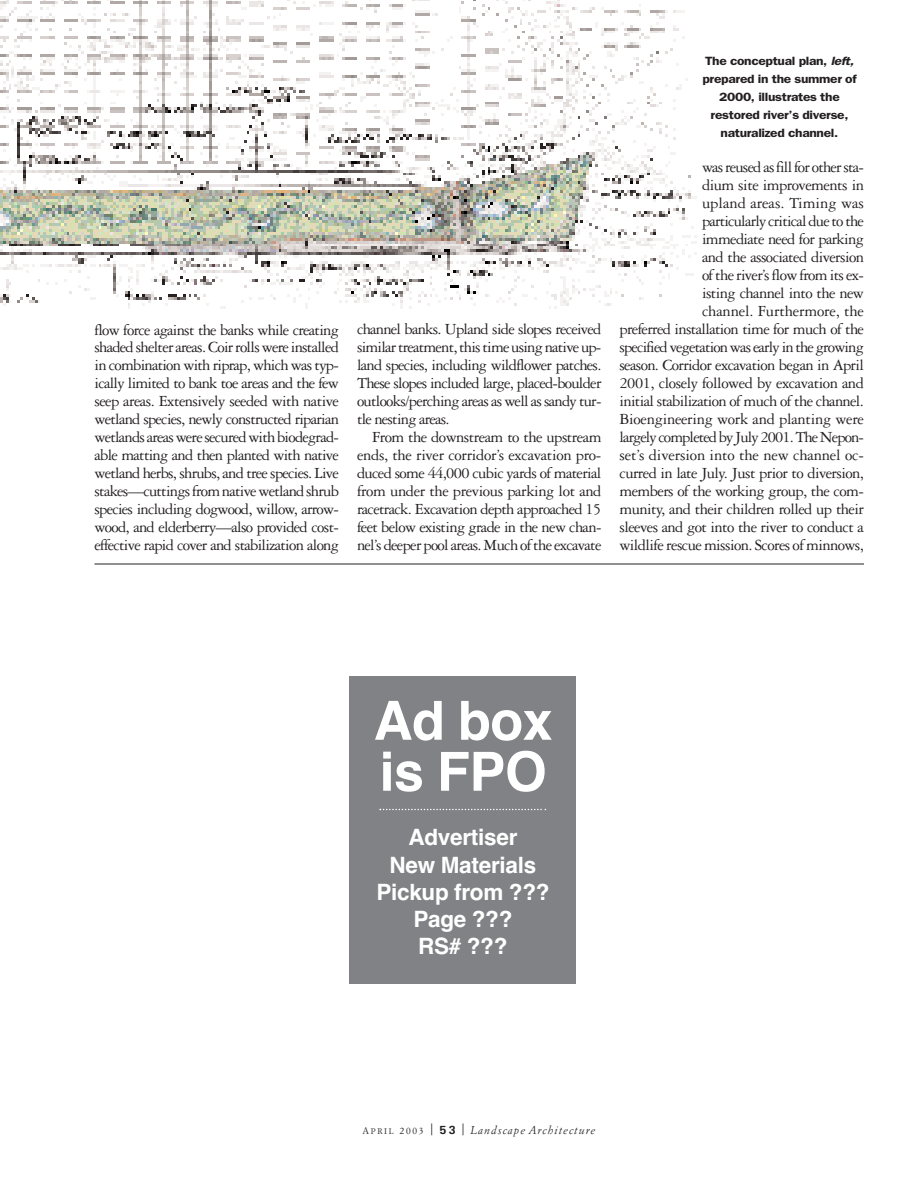
<style>
.page{position:relative;width:918px;height:1188px;background:#fff}
.page>*{position:absolute;margin:0;border:0;box-sizing:border-box;transform-origin:0 0}
.t1{font:700 54px/51px "Helvetica";letter-spacing:-.01em;color:#fff}
.t2{font:700 22.5px/27.5px "Helvetica";letter-spacing:-.01em;color:#fff;text-align:center}
.t3{font:16.5px/18px "Garamond Three";letter-spacing:-.04em;color:#231f20;text-align:justify}
.t4{font:600 12px/18px "Franklin Gothic";letter-spacing:-.025em;color:#231f20;text-align:center;scale:1.15 1}
.t5{font:italic 11.25px "Simoncini Garamond";letter-spacing:.09em;color:#231f20}
.s1{font-style:italic}
.s2{font-style:normal;font-size:9.3px}
.s3{font-style:normal;font-size:7.95px}
.s4{font-size:15px}
.s5{font-family:"Serifa";font-weight:700;font-style:normal;font-size:12.3px}
</style>
<div class="page">
<img style="left:0;top:0;width:705px;height:309px">
<hr style="left:94px;top:564px;width:770px;height:1px;background:#231f20">
<div style="left:349px;top:676px;width:227px;height:308px;background:#808285"></div>
<svg style="left:380px;top:809px;width:166px;height:1px"></svg>
<p class="t3" style="left:94px;top:322px;width:246px">flow force against the banks while creating shaded shelter areas. Coir rolls were installed in combination with riprap, which was typ&shy;ically limited to bank toe areas and the few seep areas. Extensively seeded with native wetland species, newly constructed riparian wetlands areas were secured with biodegrad&shy;able matting and then planted with native wetland herbs, shrubs, and tree species. Live stakes—cuttings from native wetland shrub species including dogwood, willow, arrow&shy;wood, and elderberry—also provided cost&shy;effective rapid cover and stabilization along</p>
<p class="t3" style="left:357px;top:322px;width:246px">channel banks. Upland side slopes received similar treatment, this time using native up&shy;land species, including wildflower patches.<br>These slopes included large, placed-boulder outlooks/perching areas as well as sandy tur&shy;tle nesting areas.</p>
<p class="t3" style="left:357px;top:430px;width:246px;text-indent:15px">From the downstream to the upstream ends, the river corridor’s excavation pro&shy;duced some 44,000 cubic yards of material from under the previous parking lot and racetrack. Excavation depth approached 15 feet below existing grade in the new chan&shy;nel’s deeper pool areas. Much of the excavate</p>
<p class="t4" style="left:702px;top:52px;width:135px">The conceptual plan, <span class="s1">left, </span>prepared in the summer of<br>2000, illustrates the restored river’s diverse, naturalized channel.</p>
<p class="t3" style="left:620px;top:160px;width:246px;text-align:right">was reused as fill for other sta-<br>dium site improvements in<br>upland areas. Timing was<br>particularly critical due to the<br>immediate need for parking<br>and the associated diversion<br>of the river’s flow from its ex-<br>isting channel into the new<br>channel. Furthermore, the<br>preferred installation time for much of the specified vegetation was early in the growing season. Corridor excavation began in April 2001, closely followed by excavation and initial stabilization of much of the channel.<br>Bioengineering work and planting were largely completed by July 2001. The Nepon&shy;set’s diversion into the new channel oc&shy;curred in late July. Just prior to diversion, members of the working group, the com&shy;munity, and their children rolled up their sleeves and got into the river to conduct a wildlife rescue mission. Scores of minnows,</p>
<h1 class="t1" style="left:374px;top:700px;width:181px">Ad box is FPO</h1>
<h2 class="t2" style="left:376px;top:825px;width:175px">Advertiser<br>New Materials<br>Pickup from ???<br>Page ???<br>RS# ???</h2>
<p class="t5" style="left:362px;top:1125px;width:235px"><span class="s2">A</span> <span class="s3">PRIL</span> <span class="s2">2003</span> <span class="s4">|</span> <span class="s5">53</span> <span class="s4">|</span> Landscape Architecture</p>
</div>
